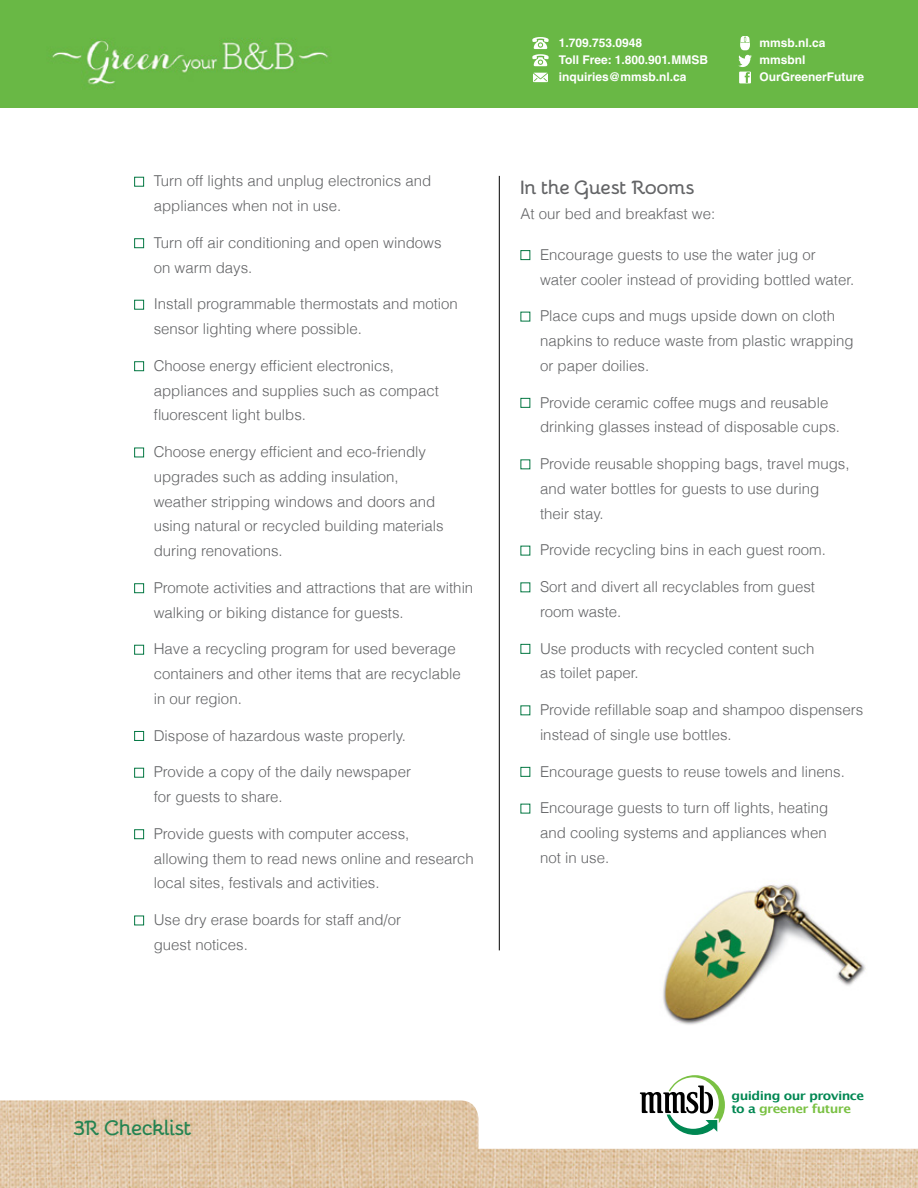
<style>
.page{position:relative;width:918px;height:1188px;background:#fff}
.page>*{position:absolute;margin:0;border:0;box-sizing:border-box;transform-origin:0 0}
.t1{font:700 21px "Bellota";letter-spacing:-.025em;color:#037742}
.t2{font:700 19.5px "Bellota";letter-spacing:-.035em;color:#636466}
.t3{font:300 15px/24.8px "Helvetica";color:#636466}
.t4{font:700 12.15px/13.4px "Lucida Grande";letter-spacing:-.045em;color:#008752;scale:1.1 1}
.t5{font:700 12px/17.2px "Helvetica";color:#fff}
.s1{color:#7ac143}
</style>
<div class="page">
<div style="left:0;top:0;width:918px;height:108px;background:#69b845"></div>
<svg style="left:640px;top:1075px;width:85px;height:25px"></svg>
<img style="left:0;top:1100px;width:918px;height:88px">
<svg style="left:738px;top:36px;width:14px;height:47px"></svg>
<svg style="left:533px;top:73px;width:15px;height:9px"></svg>
<svg style="left:532px;top:37px;width:17px;height:29px"></svg>
<img style="left:663px;top:884px;width:203px;height:141px">
<div style="left:134px;top:177px;width:10px;height:10px;border:1px solid #037742"></div>
<div style="left:134px;top:238px;width:10px;height:10px;border:1px solid #037742"></div>
<div style="left:134px;top:300px;width:10px;height:10px;border:1px solid #037742"></div>
<div style="left:134px;top:361px;width:10px;height:10px;border:1px solid #037742"></div>
<div style="left:134px;top:448px;width:10px;height:9px;border:1px solid #037742"></div>
<div style="left:134px;top:583px;width:10px;height:10px;border:1px solid #037742"></div>
<div style="left:134px;top:645px;width:10px;height:10px;border:1px solid #037742"></div>
<div style="left:134px;top:731px;width:10px;height:10px;border:1px solid #037742"></div>
<div style="left:134px;top:768px;width:10px;height:10px;border:1px solid #037742"></div>
<div style="left:134px;top:829px;width:10px;height:10px;border:1px solid #037742"></div>
<div style="left:134px;top:916px;width:10px;height:9px;border:1px solid #037742"></div>
<div style="left:520px;top:250px;width:10px;height:10px;border:1px solid #037742"></div>
<div style="left:520px;top:398px;width:10px;height:10px;border:1px solid #037742"></div>
<div style="left:520px;top:644px;width:10px;height:10px;border:1px solid #037742"></div>
<div style="left:520px;top:767px;width:10px;height:10px;border:1px solid #037742"></div>
<hr style="left:499px;top:176px;width:1px;height:774px;background:#000">
<p class="t3" style="left:154px;top:169px;width:279px">Turn off lights and unplug electronics and</p>
<p class="t3" style="left:154px;top:193px;width:189px">appliances when not in use.</p>
<p class="t3" style="left:154px;top:230px;width:289px">Turn off air conditioning and open windows</p>
<p class="t3" style="left:154px;top:255px;width:100px">on warm days.</p>
<p class="t3" style="left:154px;top:292px;width:306px">Install programmable thermostats and motion</p>
<p class="t3" style="left:154px;top:316px;width:210px">sensor lighting where possible.</p>
<p class="t3" style="left:154px;top:353px;width:242px">Choose energy efficient electronics,</p>
<p class="t3" style="left:154px;top:378px;width:287px">appliances and supplies such as compact fluorescent light bulbs.</p>
<p class="t3" style="left:154px;top:439px;width:274px">Choose energy efficient and eco-friendly</p>
<p class="t3" style="left:154px;top:464px;width:247px">upgrades such as adding insulation,</p>
<p class="t3" style="left:154px;top:489px;width:283px">weather stripping windows and doors and</p>
<p class="t3" style="left:154px;top:514px;width:291px">using natural or recycled building materials</p>
<p class="t3" style="left:154px;top:538px;width:130px">during renovations.</p>
<p class="t3" style="left:154px;top:575px;width:321px">Promote activities and attractions that are within</p>
<p class="t3" style="left:154px;top:600px;width:252px">walking or biking distance for guests.</p>
<p class="t3" style="left:154px;top:637px;width:304px">Have a recycling program for used beverage</p>
<p class="t3" style="left:154px;top:661px;width:309px">containers and other items that are recyclable</p>
<p class="t3" style="left:154px;top:686px;width:90px">in our region.</p>
<p class="t3" style="left:154px;top:723px;width:254px">Dispose of hazardous waste properly.</p>
<p class="t3" style="left:154px;top:760px;width:259px">Provide a copy of the daily newspaper</p>
<p class="t3" style="left:154px;top:784px;width:130px">for guests to share.</p>
<p class="t3" style="left:154px;top:821px;width:257px">Provide guests with computer access,</p>
<p class="t3" style="left:154px;top:846px;width:322px">allowing them to read news online and research</p>
<p class="t3" style="left:154px;top:871px;width:227px">local sites, festivals and activities.</p>
<p class="t3" style="left:154px;top:907px;width:249px">Use dry erase boards for staff and/or</p>
<p class="t3" style="left:154px;top:932px;width:96px">guest notices.</p>
<p class="t5" style="left:559px;top:34px;width:151px">1.709.753.0948<br>Toll Free: 1.800.901.MMSB inquiries@mmsb.nl.ca</p>
<p class="t5" style="left:759px;top:34px;width:106px">mmsb.nl.ca mmsbnl<br>OurGreenerFuture</p>
<p class="t2" style="left:520px;top:170px;width:176px">In the Guest Rooms</p>
<p class="t3" style="left:520px;top:201px;width:196px">At our bed and breakfast we:</p>
<p class="t3" style="left:540px;top:242px;width:277px">Encourage guests to use the water jug or</p>
<p class="t3" style="left:540px;top:267px;width:316px">water cooler instead of providing bottled water.</p>
<p class="t3" style="left:540px;top:303px;width:297px">Place cups and mugs upside down on cloth</p>
<p class="t3" style="left:540px;top:328px;width:315px">napkins to reduce waste from plastic wrapping</p>
<p class="t3" style="left:540px;top:353px;width:111px">or paper doilies.</p>
<p class="t3" style="left:540px;top:390px;width:290px">Provide ceramic coffee mugs and reusable</p>
<p class="t3" style="left:540px;top:414px;width:302px">drinking glasses instead of disposable cups.</p>
<p class="t3" style="left:540px;top:451px;width:311px">Provide reusable shopping bags, travel mugs,</p>
<p class="t3" style="left:540px;top:476px;width:281px">and water bottles for guests to use during</p>
<p class="t3" style="left:540px;top:501px;width:65px">their stay.</p>
<p class="t3" style="left:540px;top:537px;width:287px">Provide recycling bins in each guest room.</p>
<p class="t3" style="left:540px;top:574px;width:277px">Sort and divert all recyclables from guest</p>
<p class="t3" style="left:540px;top:599px;width:83px">room waste.</p>
<p class="t3" style="left:540px;top:636px;width:276px">Use products with recycled content such</p>
<p class="t3" style="left:540px;top:660px;width:100px">as toilet paper.</p>
<p class="t3" style="left:540px;top:697px;width:325px">Provide refillable soap and shampoo dispensers</p>
<p class="t3" style="left:540px;top:722px;width:193px">instead of single use bottles.</p>
<p class="t3" style="left:540px;top:759px;width:306px">Encourage guests to reuse towels and linens.</p>
<p class="t3" style="left:540px;top:795px;width:290px">Encourage guests to turn off lights, heating</p>
<p class="t3" style="left:540px;top:820px;width:288px">and cooling systems and appliances when</p>
<p class="t3" style="left:540px;top:845px;width:71px">not in use.</p>
<h1 class="t1" style="left:72px;top:1109px;width:121px">3R Checklist</h1>
<p class="t4" style="left:732px;top:1089px;width:122px">guiding our province to a <span class="s1">greener future</span></p>
</div>
